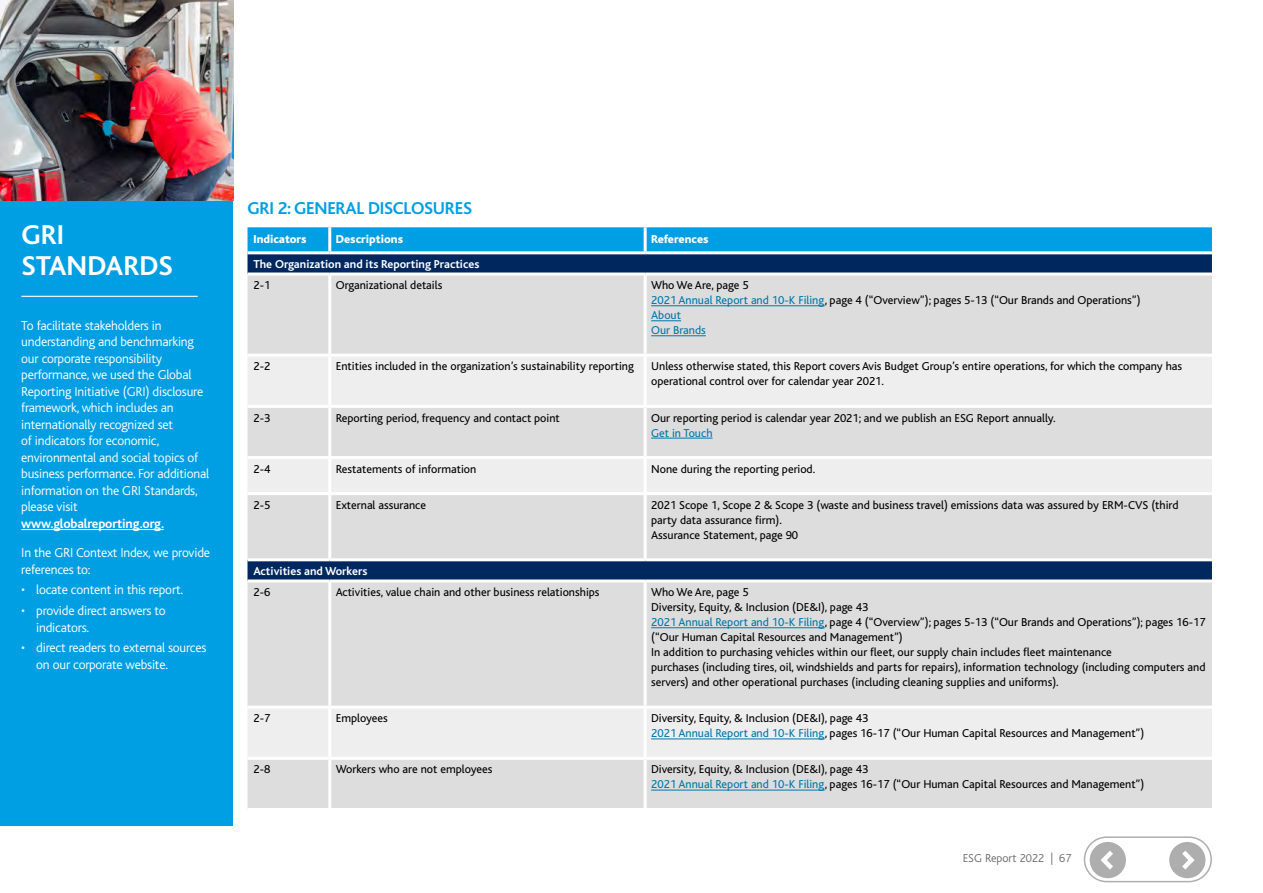
<style>
.page{position:relative;width:1263px;height:893px;background:#fff}
.page>*{position:absolute;margin:0;border:0;box-sizing:border-box;transform-origin:0 0}
.t1{font:700 28.5px/30px "Bliss";color:#fff}
.t2{font:700 18px "Bliss";letter-spacing:-.015em;color:#009fe3}
.t3{font:300 13.5px/16.5px "Bliss";letter-spacing:-.015em;color:#fff}
.t4{font:700 13.5px "Bliss";letter-spacing:-.015em;color:#fff}
.t5{font:12px/15px "Bliss";color:#000}
.t6{font:700 12px "Bliss";color:#fff}
.t7{font:800 12px "Bliss";color:#fff}
.t8{font:300 12px "Bliss";color:#6b6c6b}
.t9{font:12px "Bliss";color:#0078ab}
.s1{color:#0078ab}
</style>
<div class="page">
<div style="left:1090px;top:842px;width:36px;height:36px;background:#afaeae;border-radius:50%"></div>
<div style="left:1169px;top:842px;width:36px;height:36px;background:#afaeae;border-radius:50%"></div>
<svg style="left:1101px;top:851px;width:12px;height:19px"></svg>
<svg style="left:1182px;top:851px;width:13px;height:19px"></svg>
<div style="left:1084px;top:836px;width:128px;height:46px;border:2px solid #afaeae;border-radius:22px"></div>
<div style="left:247px;top:227px;width:965px;height:24px;background:#009fe3"></div>
<svg style="left:247px;top:254px;width:965px;height:19px;fill:#00285f"></svg>
<div style="left:247px;top:276px;width:965px;height:532px;background:#ddd"></div>
<svg style="left:247px;top:357px;width:965px;height:400px;fill:#ddd"></svg>
<hr style="left:247px;top:354px;width:83px;height:3px;background:#fff">
<hr style="left:330px;top:354px;width:315px;height:3px;background:#fff">
<hr style="left:645px;top:354px;width:567px;height:3px;background:#fff">
<hr style="left:247px;top:405px;width:83px;height:3px;background:#fff">
<hr style="left:330px;top:405px;width:315px;height:3px;background:#fff">
<hr style="left:645px;top:405px;width:567px;height:3px;background:#fff">
<hr style="left:247px;top:456px;width:83px;height:3px;background:#fff">
<hr style="left:330px;top:456px;width:315px;height:3px;background:#fff">
<hr style="left:645px;top:456px;width:567px;height:3px;background:#fff">
<hr style="left:247px;top:492px;width:83px;height:3px;background:#fff">
<hr style="left:330px;top:492px;width:315px;height:3px;background:#fff">
<hr style="left:645px;top:492px;width:567px;height:3px;background:#fff">
<hr style="left:247px;top:558px;width:83px;height:3px;background:#fff">
<hr style="left:330px;top:558px;width:315px;height:3px;background:#fff">
<hr style="left:645px;top:558px;width:567px;height:3px;background:#fff">
<hr style="left:247px;top:579px;width:83px;height:3px;background:#fff">
<hr style="left:330px;top:579px;width:315px;height:3px;background:#fff">
<hr style="left:645px;top:579px;width:567px;height:3px;background:#fff">
<hr style="left:247px;top:706px;width:83px;height:3px;background:#fff">
<hr style="left:330px;top:706px;width:315px;height:3px;background:#fff">
<hr style="left:645px;top:706px;width:567px;height:3px;background:#fff">
<hr style="left:247px;top:757px;width:83px;height:3px;background:#fff">
<hr style="left:330px;top:757px;width:315px;height:3px;background:#fff">
<hr style="left:645px;top:757px;width:567px;height:3px;background:#fff">
<hr style="left:328px;top:276px;width:3px;height:78px;background:#fff">
<hr style="left:328px;top:357px;width:3px;height:48px;background:#fff">
<hr style="left:328px;top:408px;width:3px;height:48px;background:#fff">
<hr style="left:328px;top:459px;width:3px;height:33px;background:#fff">
<hr style="left:328px;top:495px;width:3px;height:63px;background:#fff">
<hr style="left:328px;top:582px;width:3px;height:124px;background:#fff">
<hr style="left:328px;top:709px;width:3px;height:48px;background:#fff">
<hr style="left:328px;top:760px;width:3px;height:48px;background:#fff">
<hr style="left:644px;top:276px;width:3px;height:78px;background:#fff">
<hr style="left:644px;top:357px;width:3px;height:48px;background:#fff">
<hr style="left:644px;top:408px;width:3px;height:48px;background:#fff">
<hr style="left:644px;top:459px;width:3px;height:33px;background:#fff">
<hr style="left:644px;top:495px;width:3px;height:63px;background:#fff">
<hr style="left:644px;top:582px;width:3px;height:124px;background:#fff">
<hr style="left:644px;top:709px;width:3px;height:48px;background:#fff">
<hr style="left:644px;top:760px;width:3px;height:48px;background:#fff">
<hr style="left:328px;top:227px;width:3px;height:24px;background:#fff">
<hr style="left:644px;top:227px;width:3px;height:24px;background:#fff">
<hr style="left:651px;top:305px;width:174px;height:1px;background:#0078ab">
<hr style="left:651px;top:320px;width:30px;height:1px;background:#0078ab">
<hr style="left:651px;top:335px;width:55px;height:1px;background:#0078ab">
<hr style="left:651px;top:438px;width:61px;height:1px;background:#0078ab">
<hr style="left:651px;top:627px;width:174px;height:1px;background:#0078ab">
<hr style="left:651px;top:739px;width:174px;height:1px;background:#0078ab">
<hr style="left:651px;top:790px;width:174px;height:1px;background:#0078ab">
<div style="left:0;top:0;width:233px;height:825px;background:#009fe3"></div>
<img style="left:0;top:0;width:233px;height:200px">
<hr style="left:21px;top:529px;width:143px;height:1px;background:#fff">
<hr style="left:21px;top:296px;width:177px;height:1px;background:#fff">
<h1 class="t1" style="left:21px;top:221px;width:153px">GRI<br>STANDARDS</h1>
<p class="t3" style="left:21px;top:317px;width:189px">To facilitate stakeholders in understanding and benchmarking our corporate responsibility performance, we used the Global<br>Reporting Initiative (GRI) disclosure framework, which includes an internationally recognized set<br>of indicators for economic, environmental and social topics of business performance. For additional information on the GRI Standards, please visit</p>
<p class="t4" style="left:21px;top:516px;width:145px">www.globalreporting.org.</p>
<p class="t3" style="left:21px;top:545px;width:190px">In the GRI Context Index, we provide references to:</p>
<p class="t3" style="left:21px;top:582px;width:164px">• locate content in this report.</p>
<p class="t3" style="left:36px;top:603px;width:131px;text-indent:-15px">• provide direct answers to indicators.</p>
<p class="t3" style="left:36px;top:640px;width:172px;text-indent:-15px">• direct readers to external sources on our corporate website.</p>
<h2 class="t2" style="left:247px;top:198px;width:226px">GRI 2: GENERAL DISCLOSURES</h2>
<p class="t7" style="left:253px;top:232px;width:54px">Indicators</p>
<p class="t7" style="left:336px;top:232px;width:69px">Descriptions</p>
<p class="t7" style="left:651px;top:232px;width:59px">References</p>
<p class="t6" style="left:253px;top:258px;width:227px">The Organization and its Reporting Practices</p>
<p class="t5" style="left:253px;top:278px;width:18px">2-1</p>
<p class="t5" style="left:336px;top:278px;width:108px">Organizational details</p>
<p class="t5" style="left:651px;top:278px;width:491px">Who We Are, page 5<br><span class="s1">2021 Annual Report and 10-K Filing</span>, page 4 (“Overview”); pages 5-13 (“Our Brands and Operations”)<br><span class="s1">About<br>Our Brands</span></p>
<p class="t5" style="left:253px;top:359px;width:18px">2-2</p>
<p class="t5" style="left:336px;top:359px;width:300px">Entities included in the organization’s sustainability reporting</p>
<p class="t5" style="left:651px;top:359px;width:533px">Unless otherwise stated, this Report covers Avis Budget Group’s entire operations, for which the company has operational control over for calendar year 2021.</p>
<p class="t5" style="left:253px;top:410px;width:18px">2-3</p>
<p class="t5" style="left:336px;top:410px;width:226px">Reporting period, frequency and contact point</p>
<p class="t5" style="left:651px;top:410px;width:406px">Our reporting period is calendar year 2021; and we publish an ESG Report annually.</p>
<p class="t9" style="left:651px;top:426px;width:63px">Get in Touch</p>
<p class="t5" style="left:253px;top:461px;width:18px">2-4</p>
<p class="t5" style="left:336px;top:461px;width:142px">Restatements of information</p>
<p class="t5" style="left:651px;top:461px;width:166px">None during the reporting period.</p>
<p class="t5" style="left:253px;top:498px;width:18px">2-5</p>
<p class="t5" style="left:336px;top:498px;width:92px">External assurance</p>
<p class="t5" style="left:651px;top:498px;width:529px">2021 Scope 1, Scope 2 &amp; Scope 3 (waste and business travel) emissions data was assured by ERM-CVS (third party data assurance firm).<br>Assurance Statement, page 90</p>
<p class="t6" style="left:253px;top:565px;width:115px">Activities and Workers</p>
<p class="t5" style="left:253px;top:585px;width:18px">2-6</p>
<p class="t5" style="left:336px;top:585px;width:265px">Activities, value chain and other business relationships</p>
<p class="t5" style="left:651px;top:585px;width:556px">Who We Are, page 5<br>Diversity, Equity, &amp; Inclusion (DE&amp;I), page 43<br><span class="s1">2021 Annual Report and 10-K Filing</span>, page 4 (“Overview”); pages 5-13 (“Our Brands and Operations”); pages 16-17 (“Our Human Capital Resources and Management”)<br>In addition to purchasing vehicles within our fleet, our supply chain includes fleet maintenance<br>purchases (including tires, oil, windshields and parts for repairs), information technology (including computers and servers) and other operational purchases (including cleaning supplies and uniforms).</p>
<p class="t5" style="left:253px;top:711px;width:18px">2-7</p>
<p class="t5" style="left:336px;top:711px;width:54px">Employees</p>
<p class="t5" style="left:651px;top:711px;width:495px">Diversity, Equity, &amp; Inclusion (DE&amp;I), page 43<br><span class="s1">2021 Annual Report and 10-K Filing</span>, pages 16-17 (“Our Human Capital Resources and Management”)</p>
<p class="t5" style="left:253px;top:762px;width:18px">2-8</p>
<p class="t5" style="left:336px;top:762px;width:158px">Workers who are not employees</p>
<p class="t5" style="left:651px;top:762px;width:495px">Diversity, Equity, &amp; Inclusion (DE&amp;I), page 43<br><span class="s1">2021 Annual Report and 10-K Filing</span>, pages 16-17 (“Our Human Capital Resources and Management”)</p>
<p class="t8" style="left:963px;top:851px;width:110px">ESG Report 2022 | 67</p>
</div>
